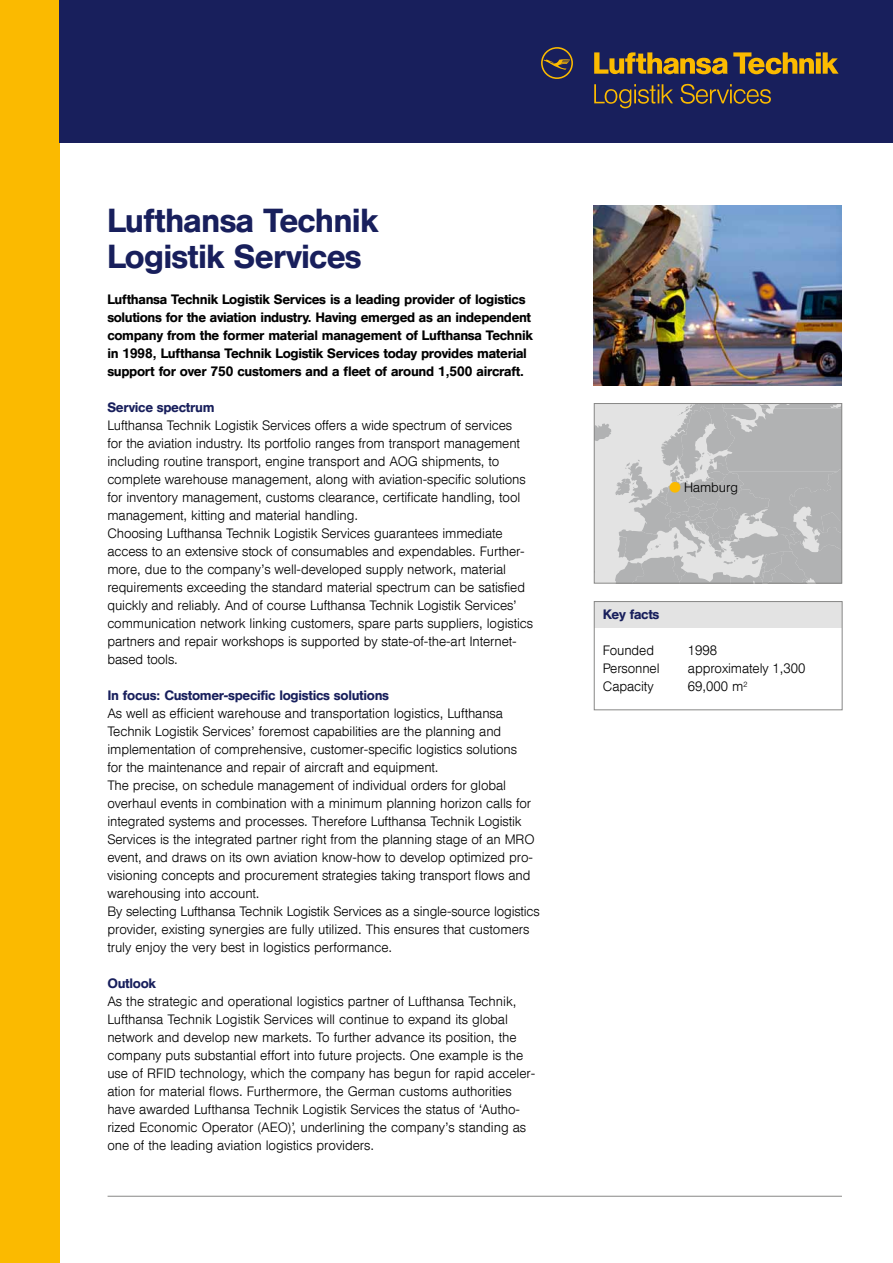
<style>
.page{position:relative;width:893px;height:1263px;background:#fff}
.page>*{position:absolute;margin:0;border:0;box-sizing:border-box;transform-origin:0 0}
.t1{font:500 33px/36px "Helvetica DLH";color:#181f5c}
.t2{font:300 13.5px/18px "Helvetica DLH";color:#000}
.t3{font:500 13.5px/18px "Helvetica DLH";color:#000}
.t4{font:500 13.5px "Helvetica DLH";color:#181f5c}
.t5{font:300 13.5px "Helvetica BQ";color:#000}
</style>
<div class="page">
<hr style="left:108px;top:1196px;width:734px;height:1px;background:#878786">
<div style="left:0;top:0;width:60px;height:1263px;background:#fbba00"></div>
<div style="left:60px;top:0;width:833px;height:142px;background:#181f5c"></div>
<img style="left:594px;top:205px;width:248px;height:180px">
<div style="left:594px;top:601px;width:248px;height:27px;background:#e3e3e3"></div>
<div style="left:594px;top:601px;width:248px;height:109px;border:1px solid #878786"></div>
<svg style="left:541px;top:47px;width:32px;height:32px"></svg>
<svg style="left:594px;top:52px;width:244px;height:22px"></svg>
<svg style="left:594px;top:84px;width:79px;height:24px"></svg>
<svg style="left:681px;top:84px;width:90px;height:20px"></svg>
<svg style="left:594px;top:403px;width:248px;height:180px;background:#c1c2c3"></svg>
<h1 class="t1" style="left:107px;top:203px;width:272px">Lufthansa Technik<br>Logistik Services</h1>
<p class="t3" style="left:107px;top:291px;width:427px">Lufthansa Technik Logistik Services is a leading provider of logistics solutions for the aviation industry. Having emerged as an independent company from the former material management of Lufthansa Technik in 1998, Lufthansa Technik Logistik Services today provides material support for over 750 customers and a fleet of around 1,500 aircraft.</p>
<p class="t4" style="left:107px;top:400px;width:108px">Service spectrum</p>
<p class="t2" style="left:107px;top:417px;width:427px">Lufthansa Technik Logistik Services offers a wide spectrum of services<br>for the aviation industry. Its portfolio ranges from transport management including routine transport, engine transport and AOG shipments, to complete warehouse management, along with aviation-specific solutions for inventory management, customs clearance, certificate handling, tool management, kitting and material handling.<br>Choosing Lufthansa Technik Logistik Services guarantees immediate access to an extensive stock of consumables and expendables. Further&shy;more, due to the company’s well-developed supply network, material requirements exceeding the standard material spectrum can be satisfied quickly and reliably. And of course Lufthansa Technik Logistik Services’ communication network linking customers, spare parts suppliers, logistics partners and repair workshops is supported by state-of-the-art Internet&shy;based tools.</p>
<p class="t4" style="left:107px;top:688px;width:283px">In focus: Customer-specific logistics solutions</p>
<p class="t2" style="left:107px;top:705px;width:434px">As well as efficient warehouse and transportation logistics, Lufthansa Technik Logistik Services’ foremost capabilities are the planning and implementation of comprehensive, customer-specific logistics solutions<br>for the maintenance and repair of aircraft and equipment.<br>The precise, on schedule management of individual orders for global overhaul events in combination with a minimum planning horizon calls for integrated systems and processes. Therefore Lufthansa Technik Logistik Services is the integrated partner right from the planning stage of an MRO event, and draws on its own aviation know-how to develop optimized pro&shy;visioning concepts and procurement strategies taking transport flows and warehousing into account.<br>By selecting Lufthansa Technik Logistik Services as a single-source logistics provider, existing synergies are fully utilized. This ensures that customers truly enjoy the very best in logistics performance.</p>
<p class="t4" style="left:107px;top:976px;width:50px">Outlook</p>
<p class="t2" style="left:107px;top:993px;width:429px">As the strategic and operational logistics partner of Lufthansa Technik, Lufthansa Technik Logistik Services will continue to expand its global network and develop new markets. To further advance its position, the company puts substantial effort into future projects. One example is the use of RFID technology, which the company has begun for rapid acceler&shy;ation for material flows. Furthermore, the German customs authorities have awarded Lufthansa Technik Logistik Services the status of ‘Autho&shy;rized Economic Operator (AEO)’, underlining the company’s standing as one of the leading aviation logistics providers.</p>
<p class="t5" style="left:684px;top:479px;width:55px">Hamburg</p>
<p class="t4" style="left:603px;top:607px;width:58px">Key facts</p>
<p class="t2" style="left:603px;top:642px;width:53px">Founded</p>
<p class="t2" style="left:688px;top:642px;width:31px">1998</p>
<p class="t2" style="left:603px;top:660px;width:58px">Personnel</p>
<p class="t2" style="left:688px;top:660px;width:119px">approximately 1,300</p>
<p class="t2" style="left:603px;top:678px;width:52px">Capacity</p>
<p class="t2" style="left:688px;top:678px;width:61px">69,000 m<sup>2</sup></p>
</div>
